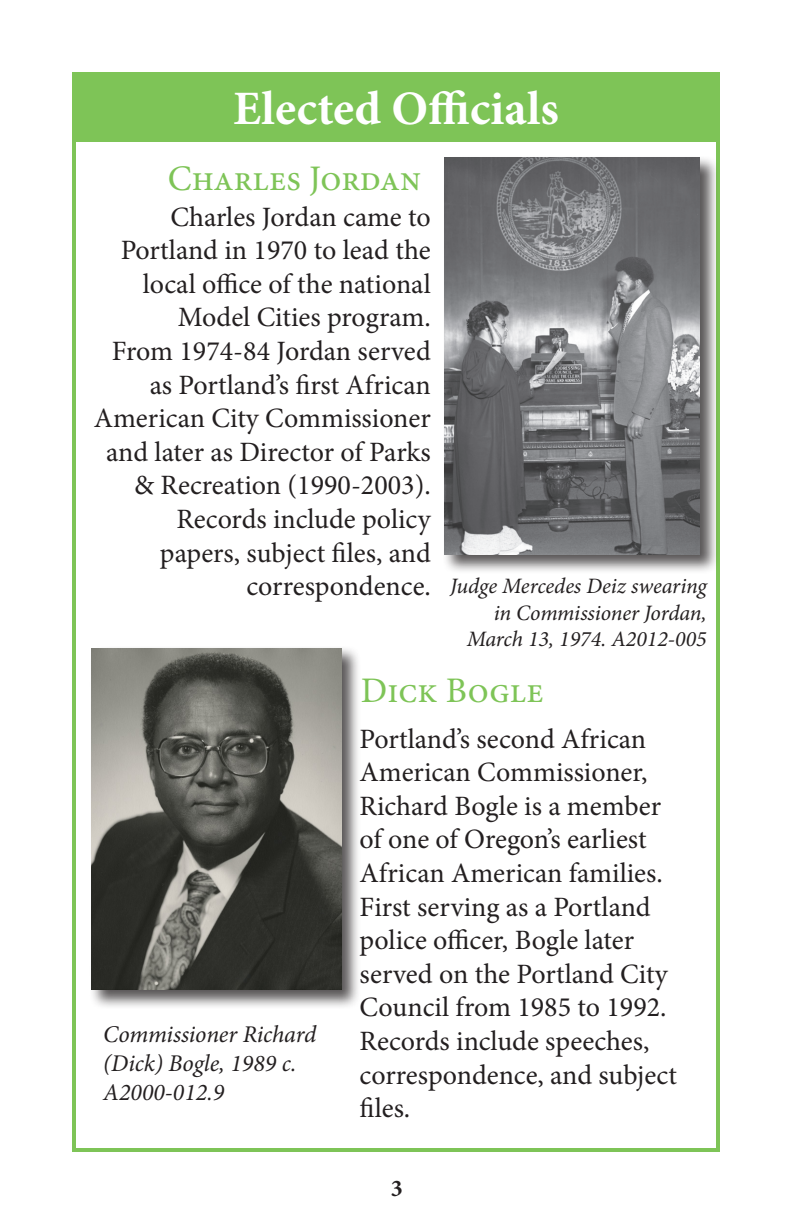
<style>
.page{position:relative;width:792px;height:1224px;background:#fff}
.page>*{position:absolute;margin:0;border:0;box-sizing:border-box;transform-origin:0 0}
.t1{font:700 48px "Minion Pro";letter-spacing:.005em;color:#fff}
.t2{font:36px "Minion Pro";color:#7ec457}
.t3{font:28px/33.6px "Minion Pro";color:#231f20;text-align:right}
.t4{font:italic 24px/28.8px "Minion Pro";letter-spacing:-.005em;color:#231f20}
.t5{font:700 24px "Minion Pro";color:#231f20}
.t6{font:italic 22px/26.4px "Minion Pro";letter-spacing:-.005em;color:#231f20;text-align:right}
</style>
<div class="page">
<div style="left:72px;top:72px;width:648px;height:72px;background:#7ec457"></div>
<div style="left:442px;top:155px;width:278px;height:419px;background:#231f20;opacity:.75"></div>
<img style="left:444px;top:157px;width:256px;height:397px">
<div style="left:89px;top:645px;width:273px;height:364px;background:#231f20;opacity:.75"></div>
<img style="left:91px;top:648px;width:251px;height:342px">
<p class="t1" style="left:233px;top:74px;width:327px">Elected Officials</p>
<p class="t2" style="left:168px;top:154px;width:255px">Charles Jordan</p>
<p class="t3" style="left:94px;top:200px;width:338px">Charles Jordan came to<br>Portland in 1970 to lead the local office of the national<br>Model Cities program.<br>From 1974-84 Jordan served as Portland’s first African<br>American City Commissioner and later as Director of Parks &amp; Recreation (1990-2003).<br>Records include policy papers, subject files, and correspondence.</p>
<p class="t6" style="left:450px;top:573px;width:258px">Judge Mercedes Deiz swearing in Commissioner Jordan,</p>
<p class="t6" style="left:467px;top:626px;width:241px">March 13, 1974. A2012-005</p>
<p class="t4" style="left:103px;top:1020px;width:214px">Commissioner Richard (Dick) Bogle, 1989 c.<br>A2000-012.9</p>
<p class="t2" style="left:361px;top:667px;width:185px">Dick Bogle</p>
<p class="t3" style="left:360px;top:722px;width:319px;text-align:left">Portland’s second African<br>American Commissioner,<br>Richard Bogle is a member of one of Oregon’s earliest<br>African American families.<br>First serving as a Portland police officer, Bogle later served on the Portland City<br>Council from 1985 to 1992.<br>Records include speeches, correspondence, and subject files.</p>
<p class="t5" style="left:391px;top:1171px;width:13px">3</p>
</div>
